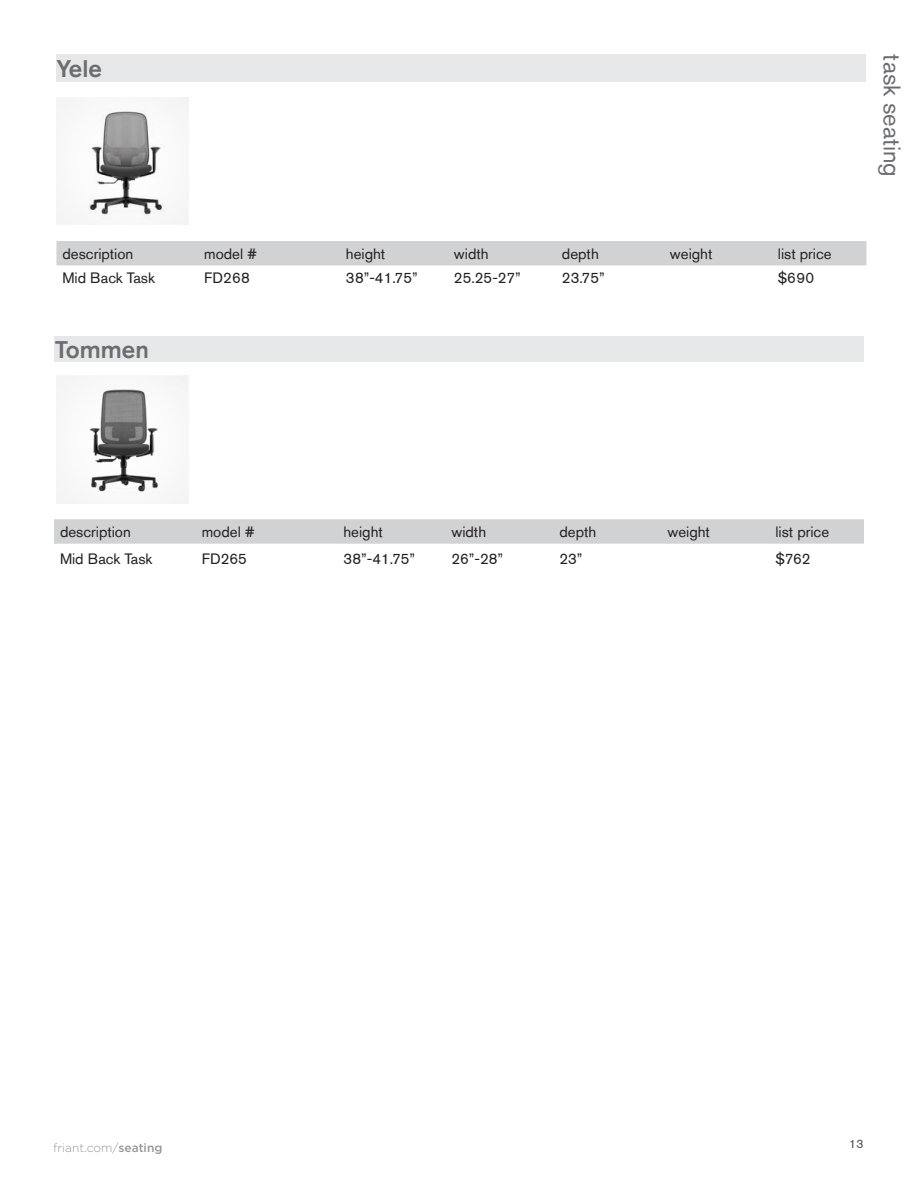
<style>
.page{position:relative;width:918px;height:1188px;background:#fff}
.page>*{position:absolute;margin:0;border:0;box-sizing:border-box;transform-origin:0 0}
.t1{font:24px "Akzidenz Grotesk Pro";color:#6c6d70}
.Chart_Header{font:500 24px "Akzidenz Grotesk Pro";color:#6c6d70}
.Chart_text{font:15px "Akzidenz Grotesk Pro";color:#231f20}
.t2{font:300 12px "Gotham";color:#95979a}
.t3{font:12px "Akzidenz Grotesk Pro";color:#4b4c4d}
.s1{font-weight:500}
</style>
<div class="page">
<svg style="left:54px;top:519px;width:810px;height:25px;background:#d2d3d5"></svg>
<div style="left:55px;top:336px;width:809px;height:26px;background:#e6e7e9"></div>
<svg style="left:57px;top:376px;width:132px;height:127px"></svg>
<div style="left:56px;top:241px;width:810px;height:24px;background:#d1d2d4"></div>
<div style="left:56px;top:55px;width:810px;height:27px;background:#e6e7e9"></div>
<svg style="left:56px;top:97px;width:133px;height:127px"></svg>
<p class="Chart_Header" style="left:56px;top:54px;width:47px">Yele</p>
<p class="Chart_text" style="left:62px;top:244px;width:72px">description</p>
<p class="Chart_text" style="left:204px;top:244px;width:55px">model #</p>
<p class="Chart_text" style="left:346px;top:244px;width:41px">height</p>
<p class="Chart_text" style="left:454px;top:244px;width:36px">width</p>
<p class="Chart_text" style="left:562px;top:244px;width:38px">depth</p>
<p class="Chart_text" style="left:670px;top:244px;width:44px">weight</p>
<p class="Chart_text" style="left:778px;top:244px;width:55px">list price</p>
<p class="Chart_text" style="left:62px;top:268px;width:94px">Mid Back Task</p>
<p class="Chart_text" style="left:204px;top:268px;width:47px">FD268</p>
<p class="Chart_text" style="left:346px;top:268px;width:73px">38”-41.75”</p>
<p class="Chart_text" style="left:454px;top:268px;width:68px">25.25-27”</p>
<p class="Chart_text" style="left:562px;top:268px;width:44px">23.75”</p>
<p class="Chart_text" style="left:778px;top:268px;width:38px">$690</p>
<p class="Chart_Header" style="left:55px;top:334px;width:95px">Tommen</p>
<h1 class="t1" style="left:908px;top:54px;width:124px;rotate:90deg">task seating</h1>
<p class="Chart_text" style="left:60px;top:522px;width:72px">description</p>
<p class="Chart_text" style="left:202px;top:522px;width:55px">model #</p>
<p class="Chart_text" style="left:344px;top:522px;width:41px">height</p>
<p class="Chart_text" style="left:452px;top:522px;width:36px">width</p>
<p class="Chart_text" style="left:560px;top:522px;width:38px">depth</p>
<p class="Chart_text" style="left:668px;top:522px;width:44px">weight</p>
<p class="Chart_text" style="left:776px;top:522px;width:55px">list price</p>
<p class="Chart_text" style="left:60px;top:549px;width:94px">Mid Back Task</p>
<p class="Chart_text" style="left:202px;top:549px;width:47px">FD265</p>
<p class="Chart_text" style="left:344px;top:549px;width:73px">38”-41.75”</p>
<p class="Chart_text" style="left:452px;top:549px;width:53px">26”-28”</p>
<p class="Chart_text" style="left:560px;top:549px;width:25px">23”</p>
<p class="Chart_text" style="left:776px;top:549px;width:36px">$762</p>
<p class="t2" style="left:53px;top:1140px;width:111px">friant.com/<span class="s1">seating</span></p>
<p class="t3" style="left:849px;top:1136px;width:16px">13</p>
</div>
